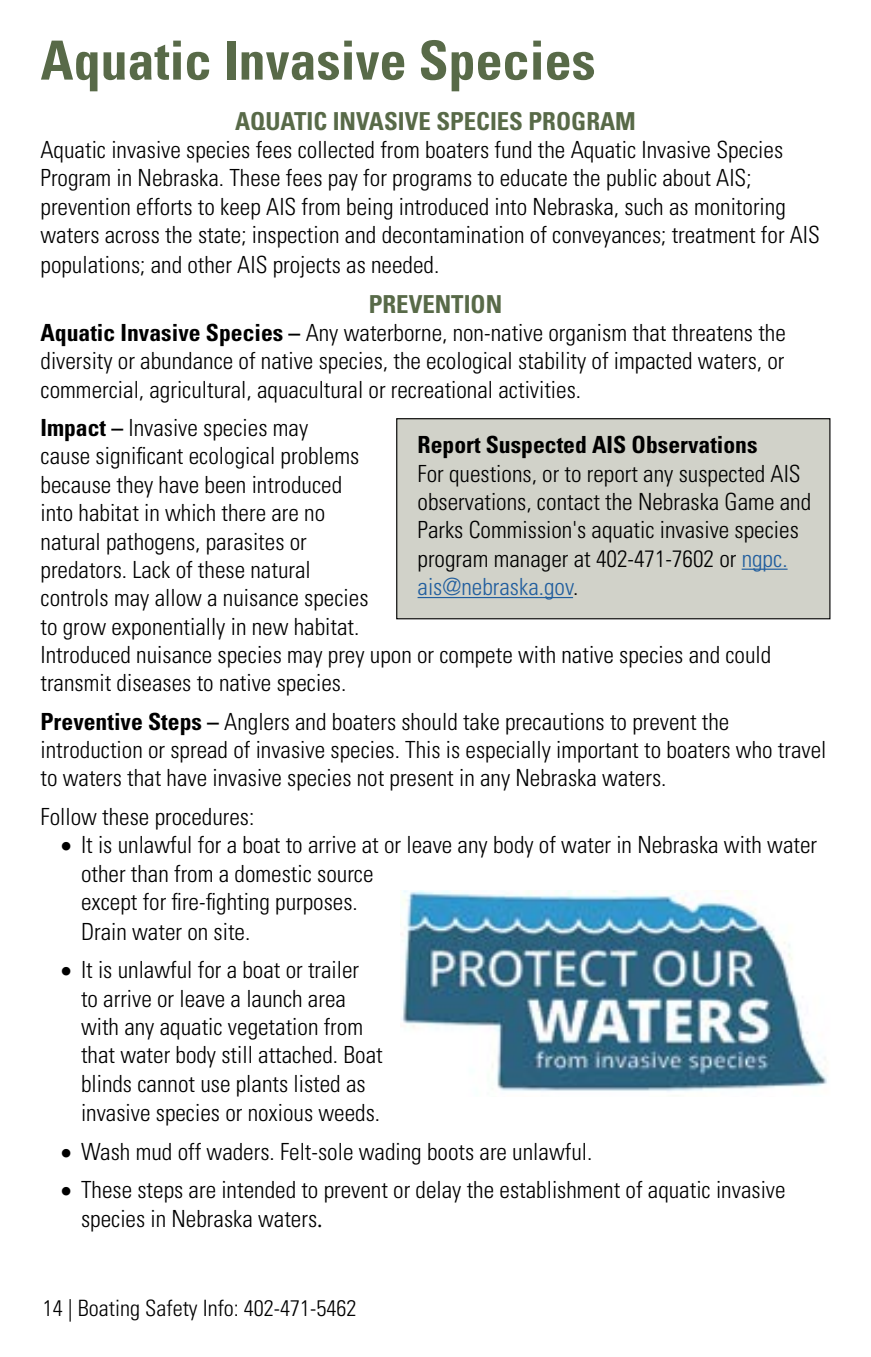
<style>
.page{position:relative;width:871px;height:1357px;background:#fff}
.page>*{position:absolute;margin:0;border:0;box-sizing:border-box;transform-origin:0 0}
.t1{font:700 condensed 54px "Univers LT Std";color:#586a48}
.t2{font:700 condensed 24.75px "Univers LT Std";color:#586a48}
.t3{font:300 condensed 23.62px/28.3px "Univers LT Std";color:#000}
.t4{font:700 condensed 23.62px "Univers LT Std";color:#000}
.t5{font:300 condensed 22.5px "Univers LT Std";color:#000}
.s1{font-weight:700}
.s2{font-family:"Minion Pro";font-weight:400;font-stretch:normal}
.s3{color:#215e9e}
</style>
<div class="page">
<div style="left:397px;top:419px;width:433px;height:200px;background:#d1d2c9"></div>
<hr style="left:741px;top:569px;width:46px;height:1px;background:#215e9e">
<hr style="left:417px;top:597px;width:156px;height:1px;background:#215e9e">
<div style="left:396px;top:418px;width:434px;height:201px;border:1px solid #000"></div>
<img style="left:400px;top:891px;width:427px;height:201px">
<h1 class="t1" style="left:40px;top:27px;width:556px">Aquatic Invasive Species</h1>
<p class="t2" style="left:235px;top:106px;width:402px">AQUATIC INVASIVE SPECIES PROGRAM</p>
<p class="t3" style="left:40px;top:135px;width:781px">Aquatic invasive species fees collected from boaters fund the Aquatic Invasive Species Program in Nebraska. These fees pay for programs to educate the public about AIS; prevention efforts to keep AIS from being introduced into Nebraska, such as monitoring waters across the state; inspection and decontamination of conveyances; treatment for AIS populations; and other AIS projects as needed.</p>
<p class="t2" style="left:369px;top:288px;width:135px">PREVENTION</p>
<p class="t3" style="left:40px;top:318px;width:747px;text-align:justify"><span class="s1">Aquatic Invasive Species –</span> Any waterborne, non-native organism that threatens the diversity or abundance of native species, the ecological stability of impacted waters, or commercial, agricultural, aquacultural or recreational activities.</p>
<p class="t3" style="left:40px;top:414px;width:732px"><span class="s1">Impact –</span> Invasive species may<br>cause significant ecological problems<br>because they have been introduced<br>into habitat in which there are no<br>natural pathogens, parasites or<br>predators. Lack of these natural<br>controls may allow a nuisance species<br>to grow exponentially in new habitat.<br>Introduced nuisance species may prey upon or compete with native species and could transmit diseases to native species.</p>
<p class="t3" style="left:40px;top:707px;width:787px"><span class="s1">Preventive Steps –</span> Anglers and boaters should take precautions to prevent the introduction or spread of invasive species. This is especially important to boaters who travel to waters that have invasive species not present in any Nebraska waters.</p>
<p class="t3" style="left:40px;top:802px;width:215px">Follow these procedures:</p>
<p class="t3" style="left:81px;top:830px;width:737px;text-indent:-20px">• It is unlawful for a boat to arrive at or leave any body of water in Nebraska with water other than from a domestic source<br>except for fire-fighting purposes.<br>Drain water on site.</p>
<p class="t3" style="left:81px;top:955px;width:303px;text-indent:-20px">• It is unlawful for a boat or trailer<br>to arrive or leave a launch area with any aquatic vegetation from that water body still attached. Boat blinds cannot use plants listed as invasive species or noxious weeds.</p>
<p class="t3" style="left:61px;top:1137px;width:533px">• Wash mud off waders. Felt-sole wading boots are unlawful.</p>
<p class="t3" style="left:81px;top:1176px;width:706px;text-indent:-20px">• These steps are intended to prevent or delay the establishment of aquatic invasive species in Nebraska waters<span class="s2">.</span></p>
<p class="t4" style="left:417px;top:430px;width:341px">Report Suspected AIS Observations</p>
<p class="t3" style="left:417px;top:459px;width:395px">For questions, or to report any suspected AIS observations, contact the Nebraska Game and Parks Commission's aquatic invasive species program manager at 402-471-7602 or <span class="s3">ngpc. ais@nebraska.gov</span>.</p>
<p class="t5" style="left:43px;top:1294px;width:315px">14 | Boating Safety Info: 402-471-5462</p>
</div>
